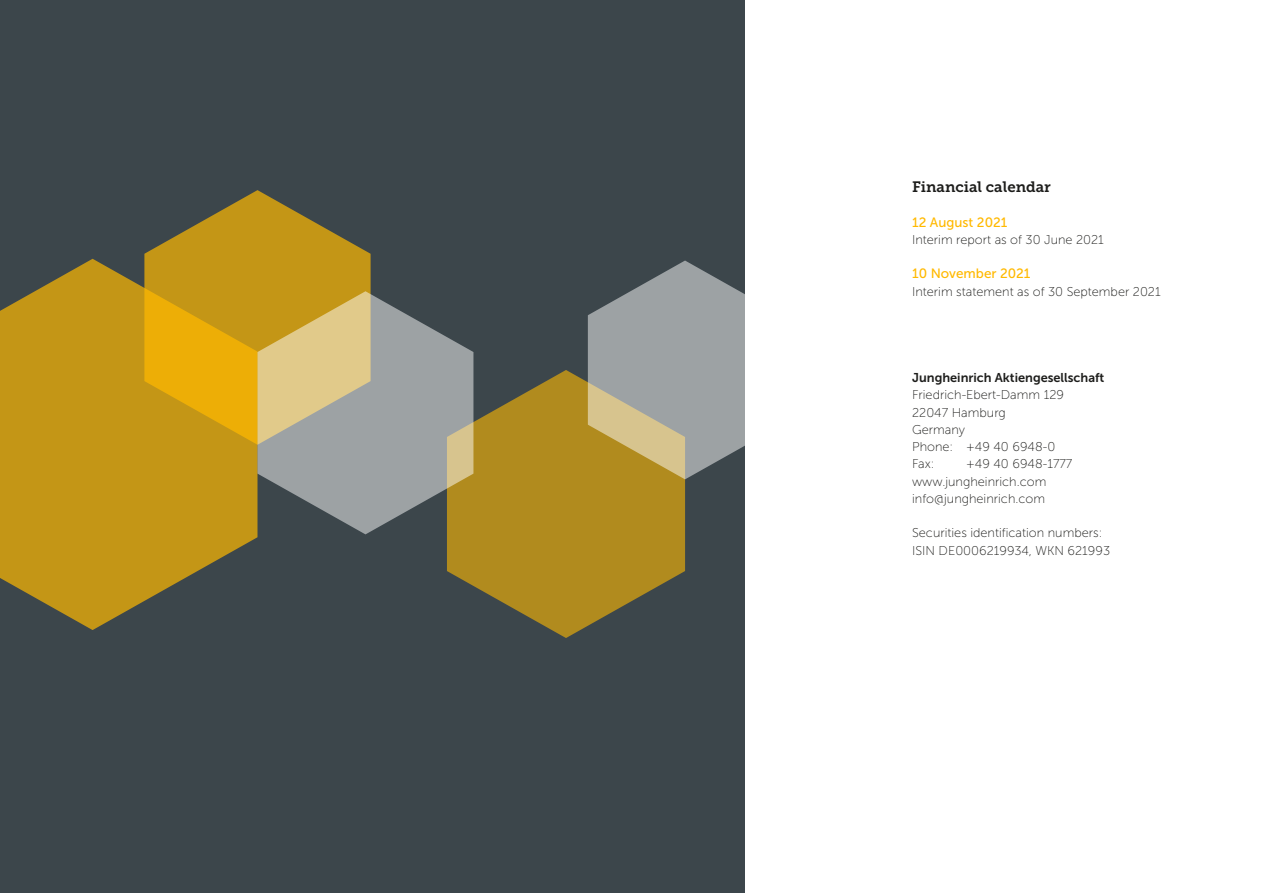
<style>
.page{position:relative;width:1263px;height:893px;background:#fff}
.page>*{position:absolute;margin:0;border:0;box-sizing:border-box;transform-origin:0 0}
.t1{font:15px "Museo JH Slab 700";color:#1d1d1b}
.t2{font:13.5px "Museo JH Sans 500";color:#ffb900}
.t3{font:12.75px/17.2px "Museo JH Sans 100";color:#1d1d1b}
.t4{font:12.75px "Museo JH Sans 700";color:#1d1d1b}
</style>
<div class="page">
<div style="left:0;top:0;width:745px;height:893px;background:#3c464b"></div>
<svg style="left:447px;top:370px;width:238px;height:268px;fill:#b18b1e"></svg>
<svg style="left:144px;top:190px;width:227px;height:101px;fill:#c49616"></svg>
<svg style="left:0;top:259px;width:257px;height:371px;fill:#c49616"></svg>
<svg style="left:257px;top:291px;width:216px;height:243px;fill:#9da2a4"></svg>
<svg style="left:588px;top:261px;width:157px;height:218px"></svg>
<p class="t1" style="left:912px;top:179px;width:140px">Financial calendar</p>
<p class="t2" style="left:912px;top:215px;width:97px">12 August 2021</p>
<p class="t3" style="left:912px;top:231px;width:193px">Interim report as of 30 June 2021</p>
<p class="t2" style="left:912px;top:266px;width:120px">10 November 2021</p>
<p class="t3" style="left:912px;top:283px;width:250px">Interim statement as of 30 September 2021</p>
<p class="t4" style="left:912px;top:370px;width:194px">Jungheinrich Aktiengesellschaft</p>
<p class="t3" style="left:912px;top:386px;width:153px">Friedrich-Ebert-Damm 129<br>22047 Hamburg<br>Germany<br>Phone: +49 40 6948 - 0<br>Fax:</p>
<p class="t3" style="left:912px;top:455px;width:162px;text-indent:54px">+49 40 6948 -1777 www.jungheinrich.com info@jungheinrich.com</p>
<p class="t3" style="left:912px;top:524px;width:199px">Securities identification numbers:<br>ISIN DE0006219934, WKN 621993</p>
</div>
